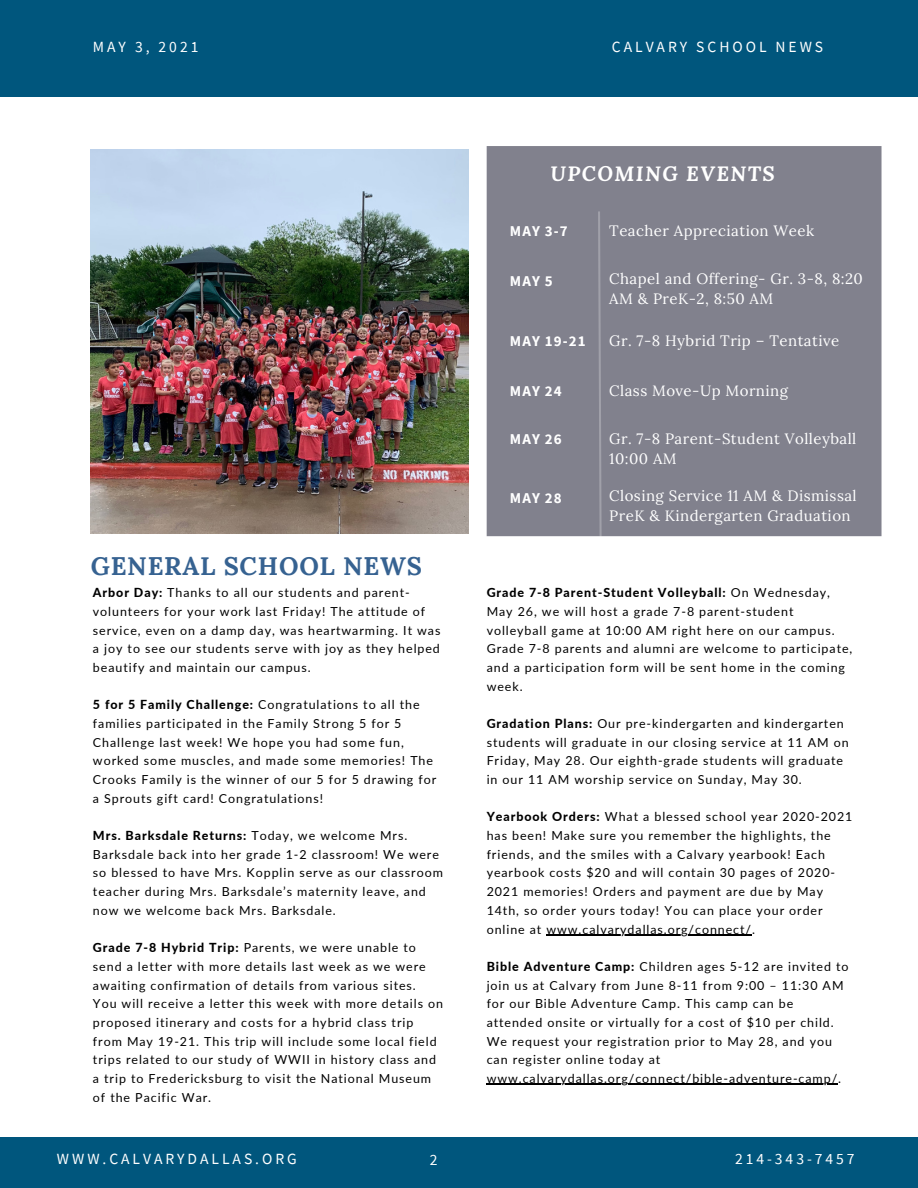
<style>
.page{position:relative;width:918px;height:1188px;background:#fff}
.page>*{position:absolute;margin:0;border:0;box-sizing:border-box;transform-origin:0 0}
.t1{font:700 25.35px "Lora";letter-spacing:.03em;color:#366291}
.t2{font:italic 700 20.55px "Lora";letter-spacing:.07em;color:#fff}
.t3{font:15.6px "Source Sans Pro";letter-spacing:.19em;color:#fff}
.t4{font:15px/20.1px "Lora";letter-spacing:.03em;color:#fff}
.t5{font:700 15px "Source Sans Pro";letter-spacing:.07em;color:#fff}
.t6{font:12.45px/18.6px "Lato";letter-spacing:.075em;color:#000}
.s1{font-weight:800}
</style>
<div class="page">
<div style="left:0;top:0;width:918px;height:96px;background:#00567d"></div>
<div style="left:487px;top:146px;width:395px;height:390px;background:#81818d"></div>
<img style="left:91px;top:149px;width:378px;height:385px">
<svg style="left:598px;top:211px;width:4px;height:326px"></svg>
<hr style="left:546px;top:935px;width:206px;height:1px;background:#000">
<hr style="left:487px;top:1084px;width:351px;height:1px;background:#000">
<div style="left:0;top:1137px;width:918px;height:51px;background:#00567d"></div>
<p class="t3" style="left:93px;top:37px;width:107px">MAY 3, 2021</p>
<p class="t3" style="left:612px;top:37px;width:213px">CALVARY SCHOOL NEWS</p>
<p class="t2" style="left:551px;top:159px;width:226px">UPCOMING EVENTS</p>
<p class="t5" style="left:510px;top:221px;width:59px">MAY 3-7</p>
<p class="t4" style="left:609px;top:220px;width:206px">Teacher Appreciation Week</p>
<p class="t5" style="left:510px;top:271px;width:44px">MAY 5</p>
<p class="t4" style="left:609px;top:269px;width:255px">Chapel and Offering- Gr. 3-8, 8:20<br>AM &amp; PreK-2, 8:50 AM</p>
<p class="t1" style="left:91px;top:549px;width:333px">GENERAL SCHOOL NEWS</p>
<p class="t6" style="left:93px;top:583px;width:349px"><span class="s1">Arbor Day:</span> Thanks to all our students and parent&shy;volunteers for your work last Friday! The attitude of service, even on a damp day, was heartwarming. It was a joy to see our students serve with joy as they helped beautify and maintain our campus.</p>
<p class="t6" style="left:93px;top:695px;width:345px"><span class="s1">5 for 5 Family Challenge:</span> Congratulations to all the families participated in the Family Strong 5 for 5<br>Challenge last week! We hope you had some fun, worked some muscles, and made some memories! The Crooks Family is the winner of our 5 for 5 drawing for a Sprouts gift card! Congratulations!</p>
<p class="t6" style="left:93px;top:826px;width:351px"><span class="s1">Mrs. Barksdale Returns:</span> Today, we welcome Mrs.<br>Barksdale back into her grade 1-2 classroom! We were so blessed to have Mrs. Kopplin serve as our classroom teacher during Mrs. Barksdale’s maternity leave, and now we welcome back Mrs. Barksdale.</p>
<p class="t6" style="left:93px;top:938px;width:352px"><span class="s1">Grade 7-8 Hybrid Trip:</span> Parents, we were unable to send a letter with more details last week as we were awaiting confirmation of details from various sites.<br>You will receive a letter this week with more details on proposed itinerary and costs for a hybrid class trip from May 19-21. This trip will include some local field trips related to our study of WWII in history class and a trip to Fredericksburg to visit the National Museum of the Pacific War.</p>
<p class="t5" style="left:510px;top:331px;width:77px">MAY 19-21</p>
<p class="t4" style="left:609px;top:330px;width:231px">Gr. 7-8 Hybrid Trip – Tentative</p>
<p class="t5" style="left:510px;top:381px;width:53px">MAY 24</p>
<p class="t4" style="left:609px;top:380px;width:180px">Class Move-Up Morning</p>
<p class="t5" style="left:510px;top:429px;width:53px">MAY 26</p>
<p class="t4" style="left:609px;top:428px;width:249px">Gr. 7-8 Parent-Student Volleyball<br>10:00 AM</p>
<p class="t5" style="left:510px;top:488px;width:53px">MAY 28</p>
<p class="t4" style="left:609px;top:485px;width:249px">Closing Service 11 AM &amp; Dismissal</p>
<p class="t4" style="left:609px;top:506px;width:243px">PreK &amp; Kindergarten Graduation</p>
<p class="t6" style="left:487px;top:583px;width:367px"><span class="s1">Grade 7-8 Parent-Student Volleyball:</span> On Wednesday, May 26, we will host a grade 7-8 parent-student volleyball game at 10:00 AM right here on our campus.<br>Grade 7-8 parents and alumni are welcome to participate, and a participation form will be sent home in the coming week.</p>
<p class="t6" style="left:487px;top:714px;width:364px"><span class="s1">Gradation Plans:</span> Our pre-kindergarten and kindergarten students will graduate in our closing service at 11 AM on Friday, May 28. Our eighth-grade students will graduate in our 11 AM worship service on Sunday, May 30.</p>
<p class="t6" style="left:487px;top:807px;width:367px"><span class="s1">Yearbook Orders:</span> What a blessed school year 2020-2021 has been! Make sure you remember the highlights, the friends, and the smiles with a Calvary yearbook! Each yearbook costs $20 and will contain 30 pages of 2020- 2021 memories! Orders and payment are due by May 14th, so order yours today! You can place your order online at www.calvarydallas.org/connect/.</p>
<p class="t6" style="left:487px;top:957px;width:363px"><span class="s1">Bible Adventure Camp:</span> Children ages 5-12 are invited to join us at Calvary from June 8-11 from 9:00 – 11:30 AM for our Bible Adventure Camp. This camp can be attended onsite or virtually for a cost of $10 per child.<br>We request your registration prior to May 28, and you can register online today at www.calvarydallas.org/connect/bible-adventure-camp/.</p>
<p class="t3" style="left:57px;top:1148px;width:241px">WWW.CALVARYDALLAS.ORG</p>
<p class="t3" style="left:430px;top:1149px;width:9px">2</p>
<p class="t3" style="left:735px;top:1148px;width:121px">214-343-7457</p>
</div>
